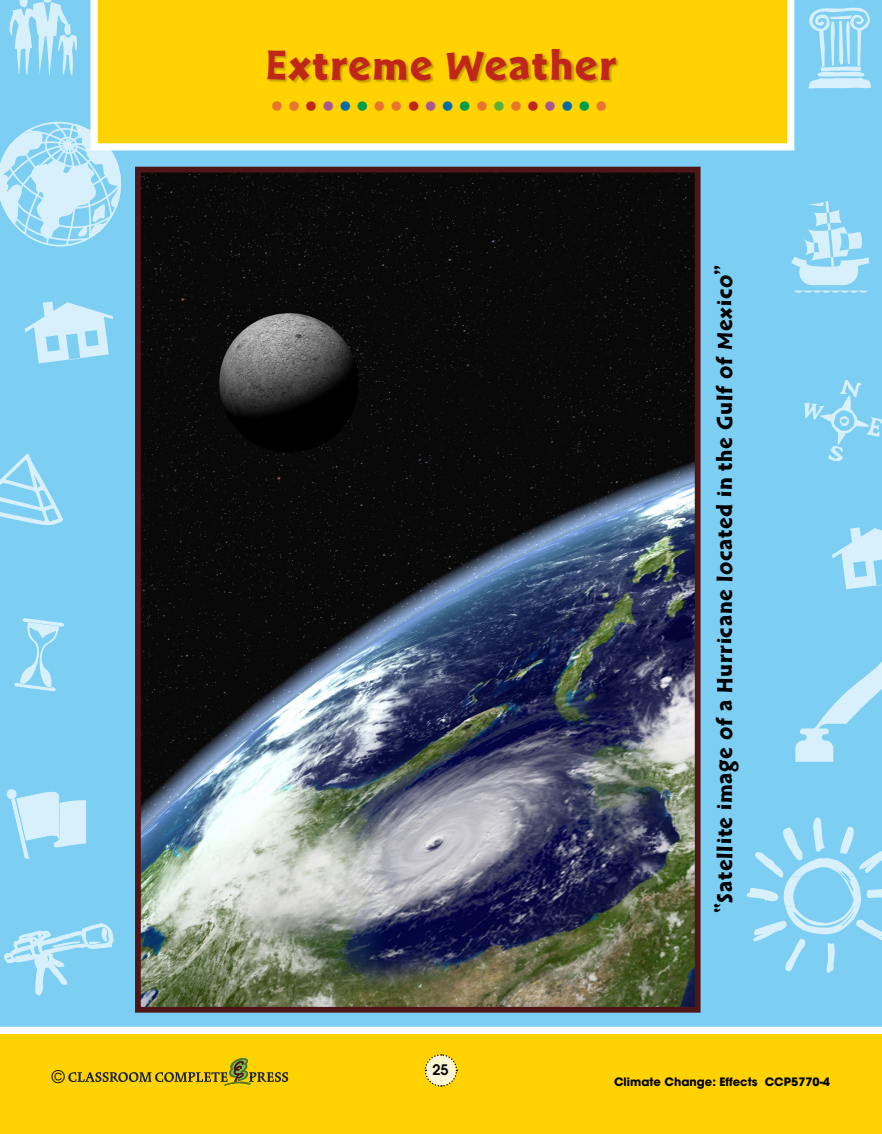
<style>
.page{position:relative;width:882px;height:1134px;background:#fff}
.page>*{position:absolute;margin:0;border:0;box-sizing:border-box;transform-origin:0 0}
.t1{font:44.71px "Cal Sans Heavy KA";letter-spacing:.035em;color:#c1261b}
.t2{font:700 40.34px "Futura";color:#ea742d}
.t3{font:23.1px "Cal Sans Heavy KA";letter-spacing:.045em;color:#000}
.t4{font:17.32px "Avant Garde";color:#000}
.t5{font:600 14.44px "Avant Garde";color:#000}
.t6{font:700 11.55px "Avant Garde";color:#000}
.s1{color:#c1261b}
.s2{color:#a75893}
.s3{color:#006da7}
.s4{color:#009c4a}
.s5{color:#5eaf36}
</style>
<div class="page">
<div style="left:0;top:1034px;width:882px;height:100px;background:#ffd200"></div>
<svg style="left:424px;top:1054px;width:34px;height:33px"></svg>
<svg style="left:68px;top:1058px;width:220px;height:27px"></svg>
<div style="left:0;top:0;width:882px;height:1027px;background:#7ccef3"></div>
<svg style="left:0;top:454px;width:63px;height:73px"></svg>
<svg style="left:25px;top:302px;width:88px;height:61px"></svg>
<svg style="left:8px;top:0;width:70px;height:76px"></svg>
<svg style="left:5px;top:789px;width:81px;height:70px"></svg>
<svg style="left:804px;top:380px;width:78px;height:81px"></svg>
<svg style="left:791px;top:201px;width:78px;height:92px"></svg>
<svg style="left:14px;top:618px;width:50px;height:73px"></svg>
<svg style="left:4px;top:923px;width:110px;height:74px"></svg>
<svg style="left:832px;top:527px;width:50px;height:62px"></svg>
<svg style="left:795px;top:645px;width:87px;height:117px"></svg>
<svg style="left:747px;top:817px;width:135px;height:156px"></svg>
<svg style="left:0;top:120px;width:122px;height:128px"></svg>
<svg style="left:90px;top:0;width:704px;height:150px"></svg>
<svg style="left:808px;top:6px;width:63px;height:83px"></svg>
<div style="left:267px;top:49px;width:353px;height:36px;background:#000;opacity:.25"></div>
<img style="left:142px;top:174px;width:552px;height:832px">
<div style="left:135px;top:167px;width:566px;height:846px;border:6px solid #4e1617"></div>
<h1 class="t1" style="left:266px;top:39px;width:352px">EXTREME WEATHER</h1>
<h2 class="t2" style="left:270px;top:68px;width:340px">..<span class="s1">.</span><span class="s2">.</span><span class="s3">.</span><span class="s4">.</span>..<span class="s1">.</span><span class="s2">.</span><span class="s3">.</span><span class="s4">.</span>.<span class="s5">.</span>.<span class="s1">.</span><span class="s2">.</span><span class="s3">.</span><span class="s4">.</span>.</h2>
<p class="t3" style="left:711px;top:913px;width:650px;rotate:-90deg">“SATELLITE IMAGE OF A HURRICANE LOCATED IN THE GULF OF MEXICO”</p>
<p class="t5" style="left:433px;top:1060px;width:18px">25</p>
<p class="t4" style="left:52px;top:1067px;width:14px">©</p>
<p class="t6" style="left:614px;top:1074px;width:218px">Climate Change: Effects CCP5770-4</p>
</div>
